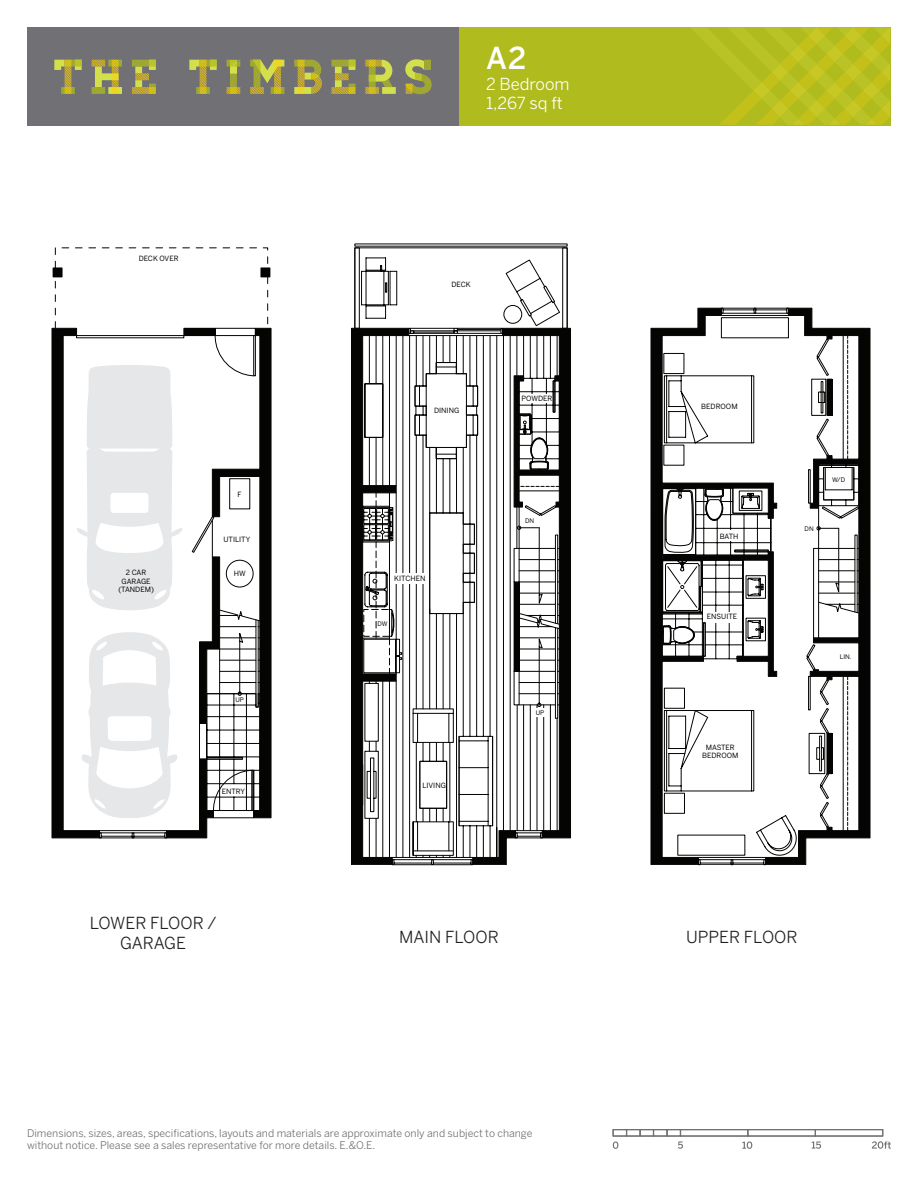
<style>
.page{position:relative;width:918px;height:1188px;background:#fff}
.page>*{position:absolute;margin:0;border:0;box-sizing:border-box;transform-origin:0 0}
.t1{font:500 30px "Benton Sans";color:#fff}
.t2{font:16.5px/19.8px "Benton Sans";color:#231f20;text-align:center}
.t3{font:16.5px/18.6px "Benton Sans";color:#fff}
.t4{font:10.5px/12px "Benton Sans";color:#717074}
.t5{font:7.2px/8.6px "Benton Sans";color:#040503;text-align:center}
.t6{font:6.3px "Benton Sans";color:#040503}
</style>
<div class="page">
<svg style="left:872px;top:1141px;width:19px;height:8px"></svg>
<svg style="left:812px;top:1141px;width:9px;height:8px"></svg>
<svg style="left:742px;top:1141px;width:10px;height:8px"></svg>
<svg style="left:678px;top:1141px;width:5px;height:8px"></svg>
<svg style="left:613px;top:1141px;width:5px;height:8px"></svg>
<div style="left:613px;top:1129px;width:14px;height:8px;border:1px solid #717074"></div>
<div style="left:639px;top:1129px;width:15px;height:8px;border:1px solid #717074"></div>
<div style="left:666px;top:1129px;width:15px;height:8px;border:1px solid #717074"></div>
<div style="left:626px;top:1129px;width:15px;height:8px;border:1px solid #717074"></div>
<div style="left:653px;top:1129px;width:15px;height:8px;border:1px solid #717074"></div>
<div style="left:680px;top:1129px;width:68px;height:8px;border:1px solid #717074"></div>
<div style="left:815px;top:1129px;width:68px;height:8px;border:1px solid #717074"></div>
<div style="left:747px;top:1129px;width:69px;height:8px;border:1px solid #717074"></div>
<div style="left:459px;top:27px;width:431px;height:99px;background:#b0bb1d"></div>
<svg style="left:720px;top:27px;width:170px;height:98px"></svg>
<div style="left:27px;top:27px;width:432px;height:99px;background:#717074"></div>
<svg style="left:54px;top:60px;width:28px;height:34px"></svg>
<svg style="left:92px;top:60px;width:30px;height:34px"></svg>
<svg style="left:132px;top:60px;width:24px;height:34px"></svg>
<svg style="left:189px;top:60px;width:28px;height:34px"></svg>
<svg style="left:227px;top:60px;width:13px;height:34px"></svg>
<svg style="left:250px;top:60px;width:34px;height:34px"></svg>
<svg style="left:294px;top:60px;width:28px;height:34px"></svg>
<svg style="left:331px;top:60px;width:24px;height:34px"></svg>
<svg style="left:365px;top:60px;width:31px;height:34px"></svg>
<svg style="left:405px;top:59px;width:27px;height:35px"></svg>
<svg style="left:52px;top:268px;width:818px;height:597px"></svg>
<div style="left:803px;top:524px;width:13px;height:11px;background:#fff"></div>
<div style="left:719px;top:531px;width:20px;height:10px;background:#fff"></div>
<div style="left:706px;top:612px;width:33px;height:10px;background:#fff"></div>
<div style="left:533px;top:709px;width:14px;height:8px;background:#fff"></div>
<div style="left:393px;top:573px;width:34px;height:11px;background:#fff"></div>
<div style="left:521px;top:394px;width:31px;height:8px;background:#fff"></div>
<svg style="left:52px;top:248px;width:219px;height:590px"></svg>
<p class="t5" style="left:139px;top:254px;width:41px">DECK OVER</p>
<p class="t5" style="left:118px;top:568px;width:37px">2 CAR<br>GARAGE (TANDEM)</p>
<p class="t5" style="left:238px;top:490px;width:6px">F</p>
<p class="t5" style="left:223px;top:535px;width:28px">UTILITY</p>
<p class="t5" style="left:234px;top:569px;width:13px">HW</p>
<p class="t6" style="left:235px;top:696px;width:10px">UP</p>
<p class="t5" style="left:222px;top:787px;width:25px">ENTRY</p>
<p class="t2" style="left:90px;top:913px;width:128px">LOWER FLOOR /<br>GARAGE</p>
<p class="t1" style="left:486px;top:40px;width:42px">A2</p>
<p class="t3" style="left:486px;top:75px;width:85px">2 Bedroom<br>1,267 sq ft</p>
<p class="t5" style="left:451px;top:280px;width:21px">DECK</p>
<p class="t5" style="left:434px;top:406px;width:27px">DINING</p>
<p class="t5" style="left:394px;top:574px;width:33px">KITCHEN</p>
<p class="t6" style="left:378px;top:620px;width:12px">DW</p>
<p class="t5" style="left:422px;top:781px;width:25px">LIVING</p>
<p class="t5" style="left:522px;top:394px;width:32px">POWDER</p>
<p class="t6" style="left:525px;top:517px;width:11px">DN</p>
<p class="t6" style="left:536px;top:709px;width:10px">UP</p>
<p class="t5" style="left:701px;top:402px;width:38px">BEDROOM</p>
<p class="t5" style="left:720px;top:532px;width:20px">BATH</p>
<p class="t5" style="left:707px;top:612px;width:32px">ENSUITE</p>
<p class="t5" style="left:702px;top:743px;width:38px">MASTER<br>BEDROOM</p>
<p class="t6" style="left:805px;top:525px;width:11px">DN</p>
<p class="t6" style="left:832px;top:476px;width:15px">W/D</p>
<p class="t6" style="left:840px;top:653px;width:13px">LIN.</p>
<p class="t2" style="left:399px;top:927px;width:101px">MAIN FLOOR</p>
<p class="t2" style="left:686px;top:927px;width:113px">UPPER FLOOR</p>
<p class="t4" style="left:27px;top:1127px;width:507px">Dimensions, sizes, areas, specifications, layouts and materials are approximate only and subject to change without notice. Please see a sales representative for more details. E.&amp;O.E.</p>
</div>
